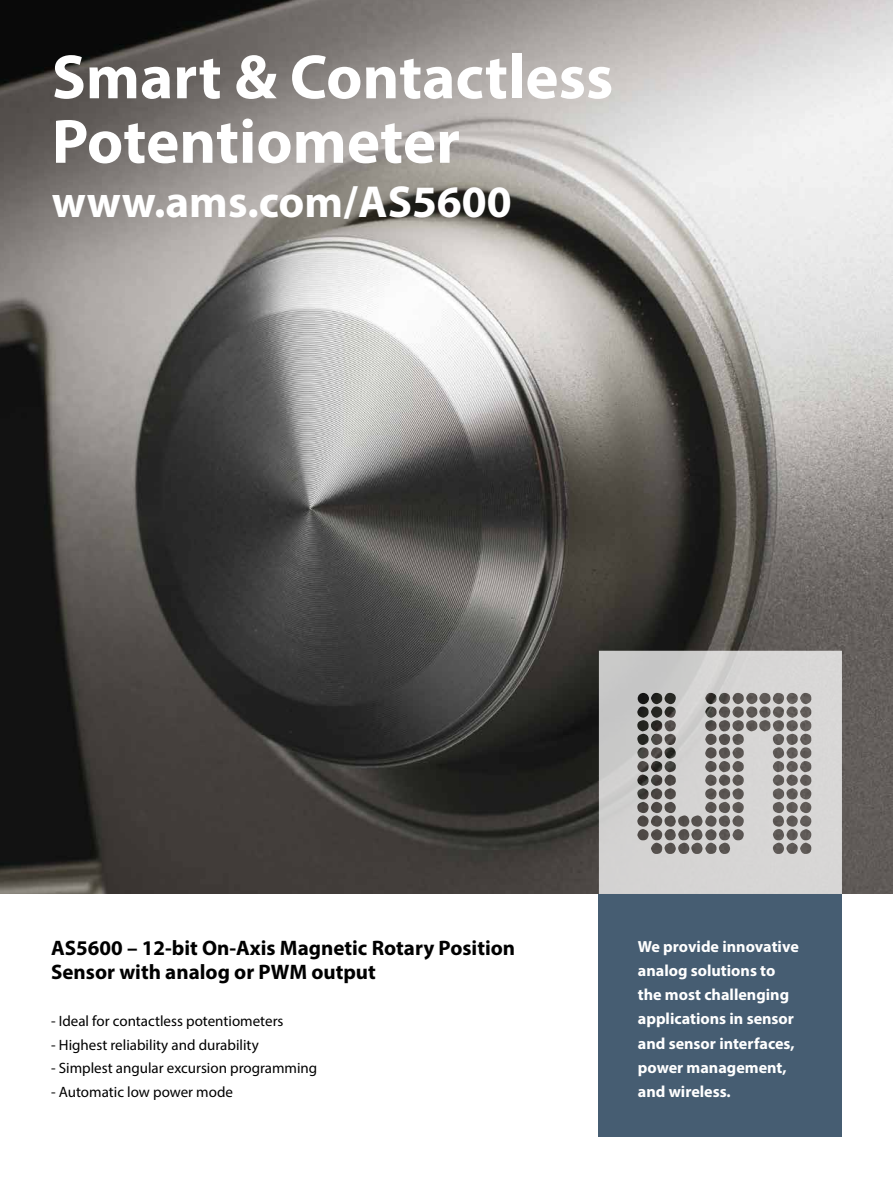
<style>
.page{position:relative;width:893px;height:1188px;background:#fff}
.page>*{position:absolute;margin:0;border:0;box-sizing:border-box;transform-origin:0 0}
.t1{font:700 63px/64.5px "Myriad Pro";color:#fff}
.t2{font:700 45px "Myriad Pro";color:#fff}
.t3{font:700 21px/23.5px "Myriad Pro";color:#000}
.t4{font:700 16.05px/24.2px "Myriad Pro";color:#fff}
.t5{font:15px "Myriad Pro";color:#000}
</style>
<div class="page">
<img style="left:0;top:0;width:893px;height:894px">
<svg style="left:599px;top:651px;width:243px;height:243px;fill:#d4d3d2"></svg>
<div style="left:599px;top:894px;width:243px;height:243px;background:#465d72"></div>
<h1 class="t1" style="left:52px;top:43px;width:563px">Smart &amp; Contactless<br>Potentiometer</h1>
<h2 class="t2" style="left:52px;top:172px;width:462px">www.ams.com/AS5600</h2>
<h3 class="t3" style="left:51px;top:936px;width:466px">AS5600 – 12-bit On-Axis Magnetic Rotary Position<br>Sensor with analog or PWM output</h3>
<p class="t5" style="left:51px;top:1012px;width:234px">- Ideal for contactless potentiometers</p>
<p class="t5" style="left:51px;top:1035px;width:209px">- Highest reliability and durability</p>
<p class="t5" style="left:51px;top:1059px;width:268px">- Simplest angular excursion programming</p>
<p class="t5" style="left:51px;top:1082px;width:183px">- Automatic low power mode</p>
<p class="t4" style="left:638px;top:934px;width:162px">We provide innovative analog solutions to the most challenging applications in sensor and sensor interfaces, power management, and wireless.</p>
</div>
